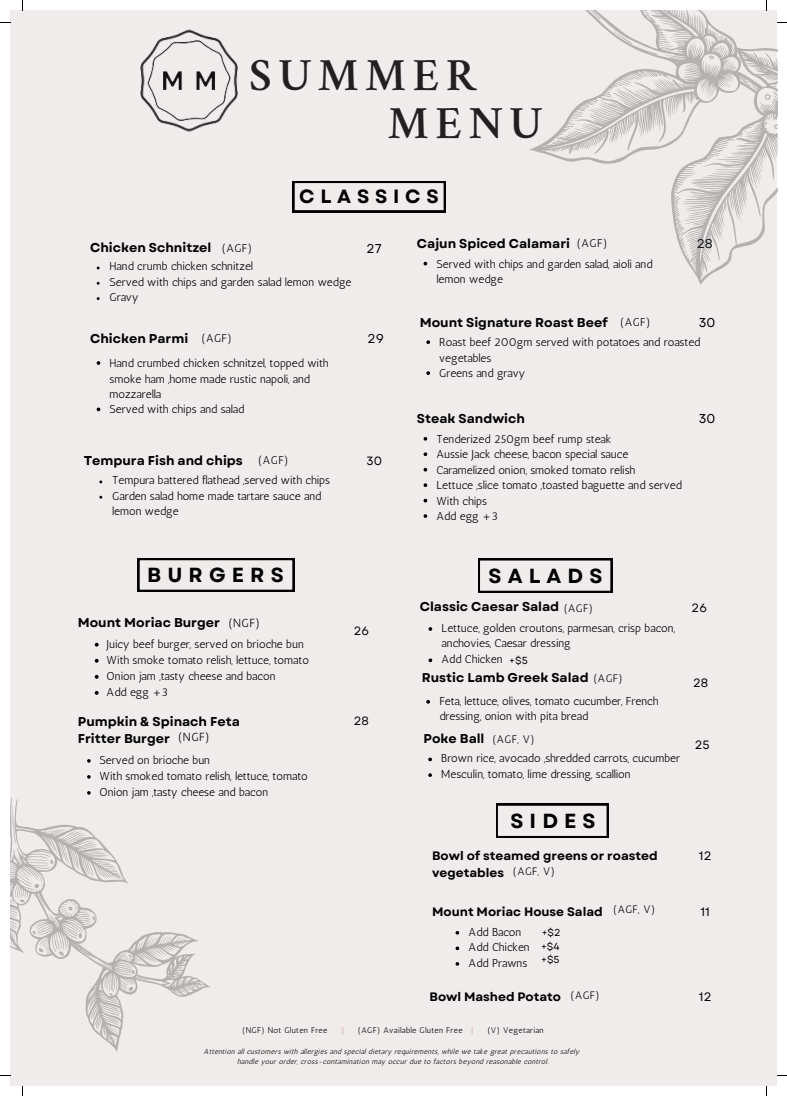
<style>
.page{position:relative;width:787px;height:1096px;background:#fff}
.page>*{position:absolute;margin:0;border:0;box-sizing:border-box;transform-origin:0 0}
.t1{font:600 46.25px/48px "Crimson";letter-spacing:.14em;color:#231f20}
.t2{font:700 20.38px "Garet";letter-spacing:.3em;color:#000}
.t3{font:700 19.12px "Garet";letter-spacing:.3em;color:#000}
.t4{font:700 12.75px/17.8px "Garet";color:#000}
.t5{font:12.75px "Garet";color:#000}
.t6{font:700 12.25px/16.4px "Garet";color:#000}
.t7{font:12.25px "Garet";color:#000}
.t8{font:12px "Garet";color:#000}
.t9{font:11.75px "Antic";letter-spacing:.04em;color:#000}
.t10{font:11.5px/15.5px "Antic";color:#000}
.t11{font:11.25px "Antic";letter-spacing:.04em;color:#000}
.t12{font:10.88px "Antic";letter-spacing:.04em;color:#000}
.t13{font:10.75px "Antic";letter-spacing:.04em;color:#000}
.t14{font:10.25px "Garet";color:#000}
.t15{font:10.12px/14.4px "Garet";color:#000}
.t16{font:8.25px "Antic";letter-spacing:.04em;color:#000}
.t17{font:8.25px "Antic";color:#d18b7b}
.t18{font:7.12px/9.6px "CA Generated";letter-spacing:.04em;color:#000;text-align:center}
.s1{color:#d18b7b}
</style>
<div class="page">
<div style="left:10px;top:10px;width:767px;height:1076px;background:#f1ecec"></div>
<svg style="left:455px;top:931px;width:4px;height:3px"></svg>
<svg style="left:455px;top:946px;width:4px;height:4px"></svg>
<svg style="left:428px;top:757px;width:4px;height:4px"></svg>
<svg style="left:428px;top:773px;width:4px;height:3px"></svg>
<svg style="left:428px;top:658px;width:4px;height:4px"></svg>
<svg style="left:426px;top:700px;width:4px;height:3px"></svg>
<svg style="left:293px;top:181px;width:152px;height:31px"></svg>
<svg style="left:426px;top:340px;width:4px;height:4px"></svg>
<svg style="left:426px;top:371px;width:4px;height:4px"></svg>
<svg style="left:424px;top:452px;width:3px;height:4px"></svg>
<svg style="left:424px;top:483px;width:3px;height:4px"></svg>
<svg style="left:424px;top:514px;width:3px;height:4px"></svg>
<svg style="left:97px;top:361px;width:3px;height:4px"></svg>
<svg style="left:97px;top:407px;width:3px;height:4px"></svg>
<svg style="left:95px;top:642px;width:4px;height:4px"></svg>
<svg style="left:95px;top:658px;width:4px;height:4px"></svg>
<svg style="left:95px;top:675px;width:4px;height:3px"></svg>
<svg style="left:95px;top:691px;width:4px;height:3px"></svg>
<svg style="left:87px;top:759px;width:4px;height:3px"></svg>
<svg style="left:87px;top:775px;width:4px;height:3px"></svg>
<svg style="left:87px;top:791px;width:4px;height:3px"></svg>
<svg style="left:496px;top:803px;width:112px;height:34px"></svg>
<svg style="left:478px;top:558px;width:134px;height:34px"></svg>
<svg style="left:138px;top:558px;width:156px;height:33px"></svg>
<img style="left:140px;top:29px;width:98px;height:103px">
<svg style="left:529px;top:10px;width:248px;height:275px"></svg>
<svg style="left:734px;top:51px;width:11px;height:10px"></svg>
<svg style="left:647px;top:105px;width:4px;height:4px"></svg>
<svg style="left:614px;top:124px;width:3px;height:6px"></svg>
<svg style="left:613px;top:30px;width:20px;height:14px"></svg>
<svg style="left:584px;top:10px;width:17px;height:10px"></svg>
<svg style="left:709px;top:54px;width:6px;height:6px"></svg>
<svg style="left:673px;top:205px;width:5px;height:3px"></svg>
<svg style="left:703px;top:243px;width:7px;height:20px"></svg>
<svg style="left:763px;top:92px;width:9px;height:10px"></svg>
<svg style="left:774px;top:113px;width:3px;height:17px"></svg>
<svg style="left:741px;top:81px;width:10px;height:6px"></svg>
<svg style="left:680px;top:241px;width:9px;height:18px"></svg>
<svg style="left:676px;top:219px;width:6px;height:9px"></svg>
<svg style="left:701px;top:177px;width:28px;height:4px"></svg>
<svg style="left:10px;top:798px;width:201px;height:254px"></svg>
<svg style="left:177px;top:984px;width:3px;height:4px"></svg>
<h1 class="t1" style="left:388px;top:48px;width:156px;text-indent:-139px">SUMMER<br>MENU</h1>
<h3 class="t3" style="left:299px;top:184px;width:141px">CLASSICS</h3>
<p class="t4" style="left:417px;top:235px;width:155px">Cajun Spiced Calamari</p>
<p class="t10" style="left:436px;top:256px;width:218px">Served with chips and garden salad, aioli and lemon wedge</p>
<p class="t11" style="left:577px;top:236px;width:32px">(AGF)</p>
<p class="t4" style="left:90px;top:239px;width:123px">Chicken Schnitzel</p>
<p class="t5" style="left:697px;top:236px;width:18px">28</p>
<p class="t10" style="left:109px;top:259px;width:243px">Hand crumb chicken schnitzel<br>Served with chips and garden salad lemon wedge<br>Gravy</p>
<p class="t11" style="left:222px;top:241px;width:32px">(AGF)</p>
<p class="t5" style="left:367px;top:240px;width:17px">27</p>
<p class="t4" style="left:420px;top:314px;width:190px">Mount Signature Roast Beef</p>
<p class="t5" style="left:699px;top:314px;width:18px">30</p>
<p class="t11" style="left:620px;top:316px;width:32px">(AGF)</p>
<p class="t4" style="left:90px;top:330px;width:100px">Chicken Parmi</p>
<p class="t10" style="left:109px;top:355px;width:221px">Hand crumbed chicken schnitzel, topped with smoke ham ,home made rustic napoli, and mozzarella<br>Served with chips and salad</p>
<p class="t11" style="left:202px;top:331px;width:32px">(AGF)</p>
<p class="t4" style="left:84px;top:452px;width:161px">Tempura Fish and chips</p>
<p class="t10" style="left:112px;top:472px;width:219px">Tempura battered flathead ,served with chips<br>Garden salad home made tartare sauce and lemon wedge</p>
<p class="t11" style="left:258px;top:453px;width:32px">(AGF)</p>
<p class="t5" style="left:368px;top:331px;width:18px">29</p>
<p class="t8" style="left:367px;top:453px;width:17px">30</p>
<p class="t10" style="left:439px;top:334px;width:263px">Roast beef 200gm served with potatoes and roasted vegetables<br>Greens and gravy</p>
<p class="t4" style="left:417px;top:410px;width:109px">Steak Sandwich</p>
<p class="t10" style="left:436px;top:431px;width:247px">Tenderized 250gm beef rump steak<br>Aussie Jack cheese, bacon special sauce<br>Caramelized onion, smoked tomato relish<br>Lettuce ,slice tomato ,toasted baguette and served<br>With chips<br>Add egg +3</p>
<p class="t5" style="left:699px;top:411px;width:18px">30</p>
<h2 class="t2" style="left:147px;top:562px;width:138px">BURGERS</h2>
<h2 class="t2" style="left:489px;top:563px;width:115px">SALADS</h2>
<p class="t4" style="left:78px;top:614px;width:144px">Mount Moriac Burger</p>
<p class="t10" style="left:107px;top:636px;width:204px;line-height:16px">Juicy beef burger, served on brioche bun<br>With smoke tomato relish, lettuce, tomato<br>Onion jam ,tasty cheese and bacon<br>Add egg +3</p>
<p class="t9" style="left:229px;top:616px;width:33px">(NGF)</p>
<p class="t4" style="left:78px;top:712px;width:163px">Pumpkin &amp; Spinach Feta<br>Fritter Burger</p>
<p class="t10" style="left:99px;top:751px;width:210px;line-height:16px">Served on brioche bun<br>With smoked tomato relish, lettuce, tomato<br>Onion jam ,tasty cheese and bacon</p>
<p class="t9" style="left:178px;top:730px;width:33px">(NGF)</p>
<p class="t8" style="left:354px;top:623px;width:17px">26</p>
<p class="t8" style="left:354px;top:713px;width:17px">28</p>
<p class="t4" style="left:420px;top:598px;width:141px">Classic Caesar Salad</p>
<p class="t8" style="left:692px;top:600px;width:17px">26</p>
<p class="t10" style="left:442px;top:620px;width:235px">Lettuce, golden croutons, parmesan, crisp bacon, anchovies, Caesar dressing<br>Add Chicken</p>
<p class="t12" style="left:564px;top:602px;width:31px">(AGF)</p>
<p class="t14" style="left:509px;top:654px;width:20px">+$5</p>
<p class="t4" style="left:422px;top:669px;width:168px">Rustic Lamb Greek Salad</p>
<p class="t12" style="left:594px;top:672px;width:31px">(AGF)</p>
<p class="t10" style="left:439px;top:692px;width:221px">Feta, lettuce, olives, tomato cucumber, French dressing, onion with pita bread</p>
<p class="t4" style="left:424px;top:730px;width:62px">Poke Ball</p>
<p class="t10" style="left:441px;top:750px;width:240px">Brown rice, avocado ,shredded carrots, cucumber<br>Mesculin, tomato, lime dressing, scallion</p>
<p class="t12" style="left:493px;top:732px;width:44px">(AGF, V)</p>
<h2 class="t2" style="left:510px;top:808px;width:87px">SIDES</h2>
<p class="t8" style="left:693px;top:675px;width:17px">28</p>
<p class="t8" style="left:695px;top:737px;width:16px">25</p>
<p class="t6" style="left:432px;top:848px;width:227px">Bowl of steamed greens or roasted vegetables</p>
<p class="t7" style="left:699px;top:848px;width:14px">12</p>
<p class="t6" style="left:432px;top:904px;width:172px">Mount Moriac House Salad</p>
<p class="t10" style="left:469px;top:923px;width:63px">Add Bacon<br>Add Chicken<br>Add Prawns</p>
<p class="t13" style="left:513px;top:865px;width:43px">(AGF, V)</p>
<p class="t13" style="left:613px;top:903px;width:43px">(AGF, V)</p>
<p class="t7" style="left:700px;top:904px;width:11px">11</p>
<p class="t15" style="left:541px;top:925px;width:21px">+$2 +$4</p>
<p class="t15" style="left:541px;top:952px;width:20px">+$5</p>
<p class="t6" style="left:430px;top:988px;width:133px">Bowl Mashed Potato</p>
<p class="t7" style="left:699px;top:988px;width:14px">12</p>
<p class="t13" style="left:571px;top:989px;width:31px">(AGF)</p>
<p class="t16" style="left:243px;top:1024px;width:86px">(NGF) Not Gluten Free</p>
<p class="t17" style="left:342px;top:1024px;width:4px">|</p>
<p class="t16" style="left:358px;top:1024px;width:117px">(AGF) Available Gluten Free <span class="s1">|</span></p>
<p class="t16" style="left:488px;top:1024px;width:57px">(V) Vegetarian</p>
<p class="t18" style="left:204px;top:1046px;width:377px">Attention all customers with allergies and special dietary requirements, while we take great precautions to safely handle your order, cross-contamination may occur due to factors beyond reasonable control.</p>
</div>
